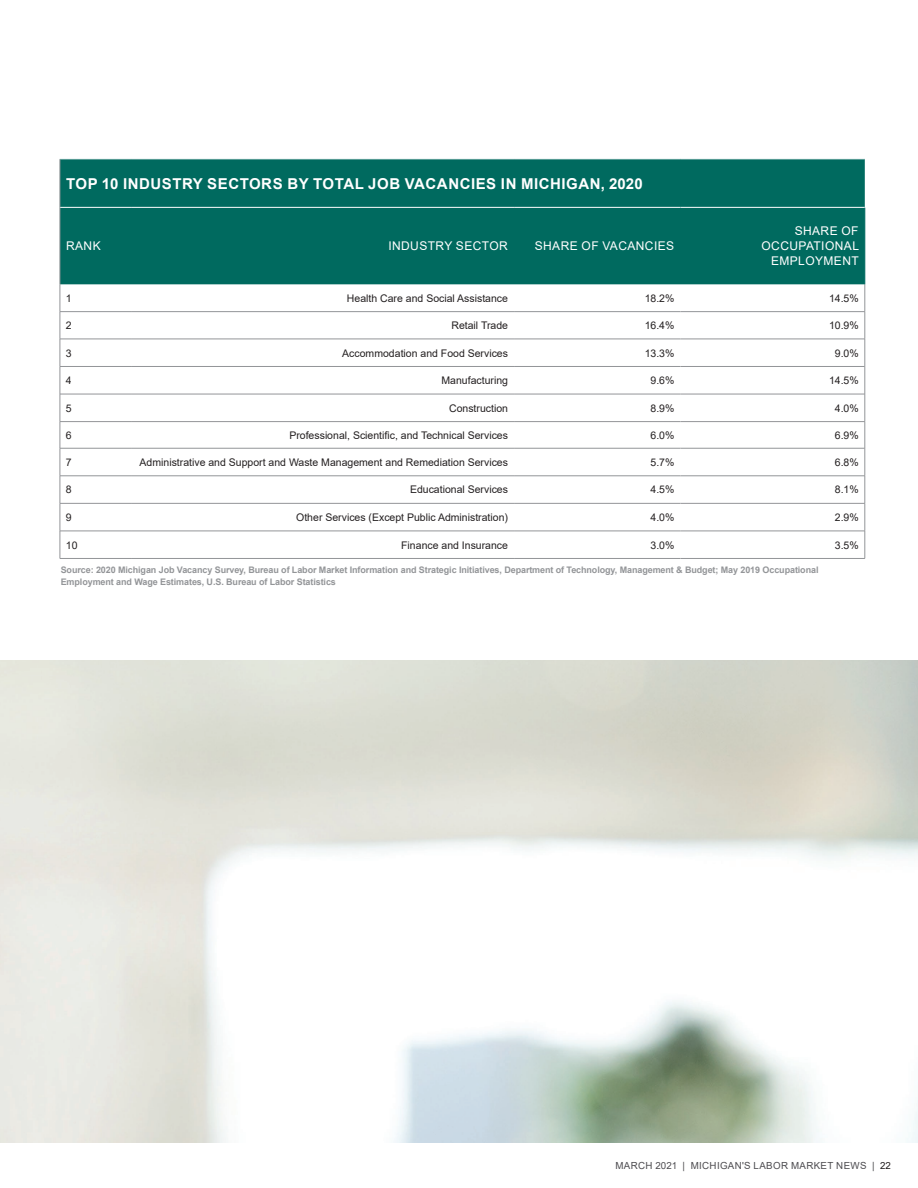
<style>
.page{position:relative;width:918px;height:1188px;background:#fff}
.page>*{position:absolute;margin:0;border:0;box-sizing:border-box;transform-origin:0 0}
.t1{font:700 15px "Arial";letter-spacing:.035em;color:#fff}
.Table_H2{font:12px/15px "Arial";letter-spacing:.035em;color:#fff;text-align:right}
.Content{font:10.5px "Arial";color:#231f20}
.Column_Content{font:10.5px "Arial";color:#231f20}
.Figures{font:10.5px "Arial";color:#231f20}
.t2{font:9.75px "Arial";letter-spacing:.035em;color:#4e4d51}
.t3{font:700 9px/12px "Arial";letter-spacing:-.01em;color:#939598}
.s1{color:#231f20}
</style>
<div class="page">
<div style="left:61px;top:159px;width:804px;height:125px;background:#006a5f"></div>
<hr style="left:60px;top:207px;width:1px;height:77px;background:#939598">
<hr style="left:60px;top:207px;width:71px;height:1px;background:#fff">
<hr style="left:60px;top:159px;width:1px;height:48px;background:#939598">
<hr style="left:131px;top:207px;width:383px;height:1px;background:#fff">
<hr style="left:514px;top:207px;width:166px;height:1px;background:#fff">
<hr style="left:680px;top:207px;width:185px;height:1px;background:#fff">
<hr style="left:865px;top:208px;width:1px;height:76px;background:#006a5f">
<hr style="left:131px;top:558px;width:383px;height:1px;background:#939598">
<hr style="left:514px;top:558px;width:166px;height:1px;background:#939598">
<hr style="left:680px;top:558px;width:185px;height:1px;background:#939598">
<svg style="left:60px;top:284px;width:806px;height:274px"></svg>
<hr style="left:60px;top:558px;width:71px;height:1px;background:#939598">
<img style="left:0;top:661px;width:918px;height:482px">
<h1 class="t1" style="left:66px;top:173px;width:578px">TOP 10 INDUSTRY SECTORS BY TOTAL JOB VACANCIES IN MICHIGAN, 2020</h1>
<p class="Table_H2" style="left:66px;top:238px;width:36px">RANK</p>
<p class="Table_H2" style="left:388px;top:238px;width:121px">INDUSTRY SECTOR</p>
<p class="Table_H2" style="left:535px;top:238px;width:141px">SHARE OF VACANCIES</p>
<p class="Table_H2" style="left:761px;top:223px;width:99px">SHARE OF<br>OCCUPATIONAL<br>EMPLOYMENT</p>
<p class="Content" style="left:66px;top:291px;width:7px">1</p>
<p class="Content" style="left:347px;top:291px;width:163px">Health Care and Social Assistance</p>
<p class="Content" style="left:645px;top:291px;width:31px">18.2%</p>
<p class="Figures" style="left:829px;top:291px;width:31px">14.5%</p>
<p class="Column_Content" style="left:66px;top:318px;width:7px">2</p>
<p class="Column_Content" style="left:451px;top:318px;width:58px">Retail Trade</p>
<p class="Column_Content" style="left:645px;top:318px;width:31px">16.4%</p>
<p class="Figures" style="left:829px;top:318px;width:31px">10.9%</p>
<p class="Column_Content" style="left:66px;top:346px;width:7px">3</p>
<p class="Content" style="left:342px;top:346px;width:167px">Accommodation and Food Services</p>
<p class="Content" style="left:645px;top:346px;width:31px">13.3%</p>
<p class="Figures" style="left:835px;top:346px;width:25px">9.0%</p>
<p class="Column_Content" style="left:66px;top:373px;width:7px">4</p>
<p class="Column_Content" style="left:442px;top:373px;width:68px">Manufacturing</p>
<p class="Column_Content" style="left:651px;top:373px;width:25px">9.6%</p>
<p class="Figures" style="left:829px;top:373px;width:31px">14.5%</p>
<p class="Column_Content" style="left:66px;top:401px;width:7px">5</p>
<p class="Column_Content" style="left:449px;top:401px;width:60px">Construction</p>
<p class="Column_Content" style="left:651px;top:401px;width:25px">8.9%</p>
<p class="Figures" style="left:835px;top:401px;width:25px">4.0%</p>
<p class="Column_Content" style="left:66px;top:428px;width:7px">6</p>
<p class="Content" style="left:289px;top:428px;width:220px">Professional, Scientific, and Technical Services</p>
<p class="Content" style="left:651px;top:428px;width:25px">6.0%</p>
<p class="Figures" style="left:835px;top:428px;width:25px">6.9%</p>
<p class="Content" style="left:66px;top:455px;width:7px">7</p>
<p class="Content" style="left:140px;top:455px;width:370px">Administrative and Support and Waste Management and Remediation Services</p>
<p class="Content" style="left:651px;top:455px;width:25px">5.7%</p>
<p class="Figures" style="left:835px;top:455px;width:25px">6.8%</p>
<p class="Content" style="left:66px;top:482px;width:7px">8</p>
<p class="Content" style="left:410px;top:482px;width:100px">Educational Services</p>
<p class="Content" style="left:651px;top:482px;width:25px">4.5%</p>
<p class="Figures" style="left:835px;top:482px;width:25px">8.1%</p>
<p class="Content" style="left:66px;top:510px;width:7px">9</p>
<p class="Content" style="left:296px;top:510px;width:213px">Other Services (Except Public Administration)</p>
<p class="Content" style="left:651px;top:510px;width:25px">4.0%</p>
<p class="Figures" style="left:835px;top:510px;width:25px">2.9%</p>
<p class="Content" style="left:66px;top:538px;width:13px">10</p>
<p class="Content" style="left:401px;top:538px;width:108px">Finance and Insurance</p>
<p class="Content" style="left:651px;top:538px;width:25px">3.0%</p>
<p class="Figures" style="left:835px;top:538px;width:25px">3.5%</p>
<p class="t3" style="left:61px;top:564px;width:759px">Source: 2020 Michigan Job Vacancy Survey, Bureau of Labor Market Information and Strategic Initiatives, Department of Technology, Management &amp; Budget; May 2019 Occupational<br>Employment and Wage Estimates, U.S. Bureau of Labor Statistics</p>
<p class="t2" style="left:616px;top:1158px;width:277px">MARCH 2021 | MICHIGAN'S LABOR MARKET NEWS | <span class="s1">22</span></p>
</div>
